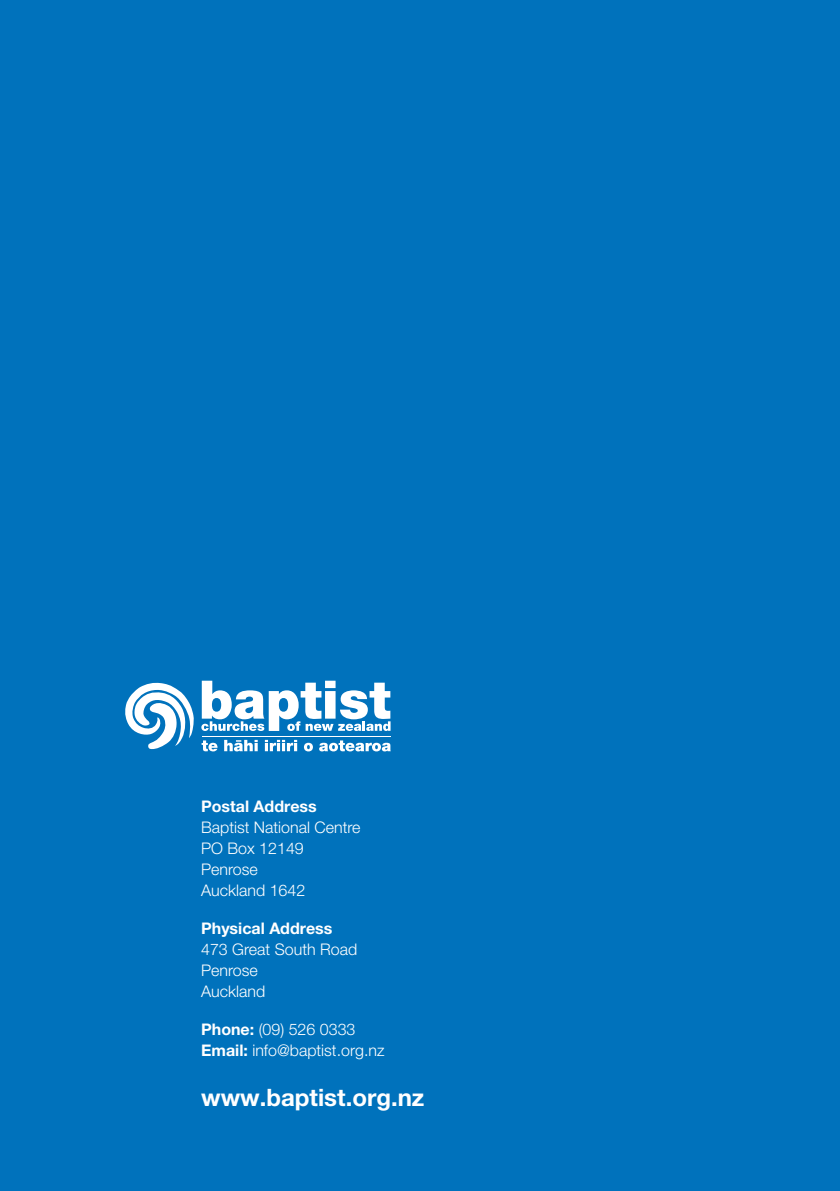
<style>
.page{position:relative;width:840px;height:1191px;background:#fff}
.page>*{position:absolute;margin:0;border:0;box-sizing:border-box;transform-origin:0 0}
.t1{font:700 24px "Helvetica Neue LT Pro";color:#fff}
.t2{font:300 16px/21px "Helvetica Neue LT Pro";color:#fff}
.t3{font:700 16px "Helvetica Neue LT Pro";color:#fff}
.s1{font-weight:700}
</style>
<div class="page">
<div style="left:0;top:0;width:839px;height:1191px;background:#0072bc"></div>
<svg style="left:125px;top:682px;width:69px;height:68px"></svg>
<svg style="left:201px;top:680px;width:189px;height:51px"></svg>
<hr style="left:202px;top:736px;width:188px;height:1px;background:#fff">
<svg style="left:201px;top:740px;width:16px;height:11px"></svg>
<svg style="left:224px;top:740px;width:33px;height:11px"></svg>
<svg style="left:265px;top:740px;width:32px;height:11px"></svg>
<svg style="left:304px;top:743px;width:9px;height:8px"></svg>
<svg style="left:319px;top:740px;width:71px;height:11px"></svg>
<p class="t3" style="left:201px;top:797px;width:117px">Postal Address</p>
<p class="t2" style="left:201px;top:817px;width:161px">Baptist National Centre<br>PO Box 12149<br>Penrose<br>Auckland 1642</p>
<p class="t3" style="left:201px;top:919px;width:133px">Physical Address</p>
<p class="t2" style="left:201px;top:939px;width:157px">473 Great South Road<br>Penrose<br>Auckland</p>
<p class="t2" style="left:201px;top:1019px;width:185px"><span class="s1">Phone:</span> (09) 526 0333<br><span class="s1">Email:</span> info@baptist.org.nz</p>
<h1 class="t1" style="left:201px;top:1082px;width:225px">www.baptist.org.nz</h1>
</div>
